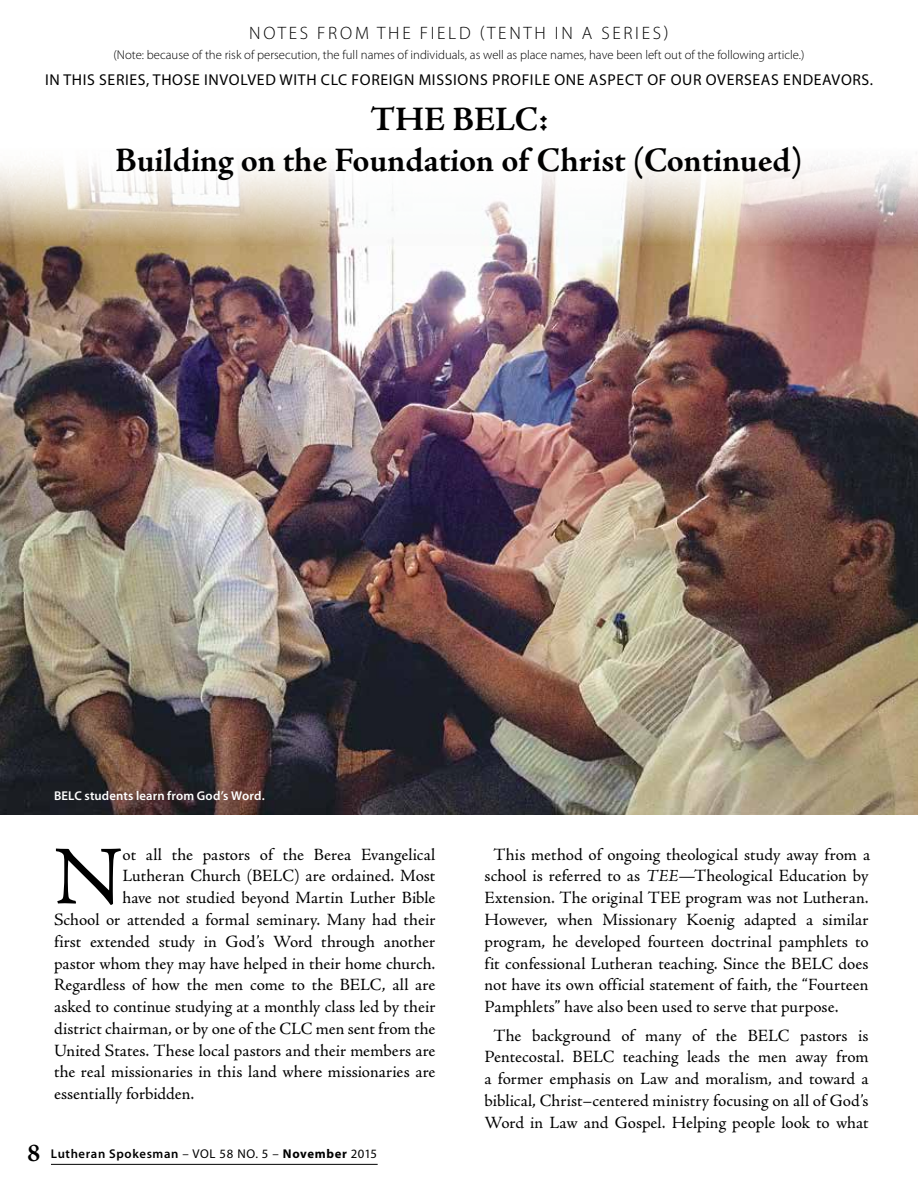
<style>
.page{position:relative;width:918px;height:1188px;background:#fff}
.page>*{position:absolute;margin:0;border:0;box-sizing:border-box;transform-origin:0 0}
.t1{font:83.7px "Adobe Jenson Pro";color:#000}
.t2{font:700 34.5px/40.5px "Adobe Jenson Pro";letter-spacing:-.005em;color:#000;text-align:center}
.t3{font:300 18px "Myriad Pro";letter-spacing:.15em;color:#000}
.t4{font:17.25px/21.8px "Adobe Jenson Pro";color:#000;text-align:justify}
.t5{font:15.75px "Myriad Pro";letter-spacing:.04em;color:#000}
.t6{font:300 12.75px "Myriad Pro";color:#000}
.t7{font:600 12.75px "Myriad Pro";letter-spacing:.05em;color:#000}
.t8{font:600 12.75px "Myriad Pro";letter-spacing:.01em;color:#fff}
.s1{font-family:"Adobe Jenson Pro";font-weight:700;font-size:25.5px}
.s2{font-weight:400}
.s3{font-weight:700}
.s4{font-style:italic}
</style>
<div class="page">
<img style="left:0;top:161px;width:918px;height:654px">
<hr style="left:51px;top:1164px;width:327px;height:1px;background:#000">
<p class="t3" style="left:249px;top:23px;width:421px">NOTES FROM THE FIELD (TENTH IN A SERIES)</p>
<p class="t6" style="left:114px;top:48px;width:692px">(Note: because of the risk of persecution, the full names of individuals, as well as place names, have been left out of the following article.)</p>
<p class="t5" style="left:45px;top:71px;width:830px">IN THIS SERIES, THOSE INVOLVED WITH CLC FOREIGN MISSIONS PROFILE ONE ASPECT OF OUR OVERSEAS ENDEAVORS.</p>
<h2 class="t2" style="left:115px;top:100px;width:689px">THE BELC:<br>Building on the Foundation of Christ (Continued)</h2>
<p class="t8" style="left:54px;top:789px;width:212px">BELC students learn from God’s Word.</p>
<h1 class="t1" style="left:54px;top:830px;width:70px">N</h1>
<p class="t4" style="left:123px;top:844px;width:314px">ot all the pastors of the Berea Evangelical</p>
<p class="t4" style="left:123px;top:866px;width:314px">Lutheran Church (BELC) are ordained. Most</p>
<p class="t4" style="left:123px;top:887px;width:314px">have not studied beyond Martin Luther Bible</p>
<p class="t4" style="left:54px;top:909px;width:383px">School or attended a formal seminary. Many had their</p>
<p class="t4" style="left:54px;top:931px;width:383px">first extended study in God’s Word through another</p>
<p class="t4" style="left:54px;top:953px;width:383px">pastor whom they may have helped in their home church.</p>
<p class="t4" style="left:54px;top:974px;width:383px">Regardless of how the men come to the BELC, all are</p>
<p class="t4" style="left:54px;top:996px;width:383px">asked to continue studying at a monthly class led by their</p>
<p class="t4" style="left:54px;top:1018px;width:383px">district chairman, or by one of the CLC men sent from the</p>
<p class="t4" style="left:54px;top:1040px;width:383px">United States. These local pastors and their members are</p>
<p class="t4" style="left:54px;top:1061px;width:383px">the real missionaries in this land where missionaries are</p>
<p class="t4" style="left:54px;top:1083px;width:142px">essentially forbidden.</p>
<p class="t7" style="left:27px;top:1147px;width:352px"><span class="s1">8</span> Lutheran Spokesman <span class="s2">– VOL 58 NO. 5 –</span> <span class="s3">November</span> <span class="s2">2015</span></p>
<p class="t4" style="left:485px;top:844px;width:387px;text-indent:9px">This method of ongoing theological study away from a school is referred to as <span class="s4">TEE</span>—Theological Education by Extension. The original TEE program was not Lutheran.<br>However, when Missionary Koenig adapted a similar program, he developed fourteen doctrinal pamphlets to fit confessional Lutheran teaching. Since the BELC does not have its own official statement of faith, the “Fourteen Pamphlets” have also been used to serve that purpose.</p>
<p class="t4" style="left:485px;top:1025px;width:386px;text-align:center">The background of many of the BELC pastors is Pentecostal. BELC teaching leads the men away from a former emphasis on Law and moralism, and toward a biblical, Christ–centered ministry focusing on all of God’s Word in Law and Gospel. Helping people look to what</p>
</div>
